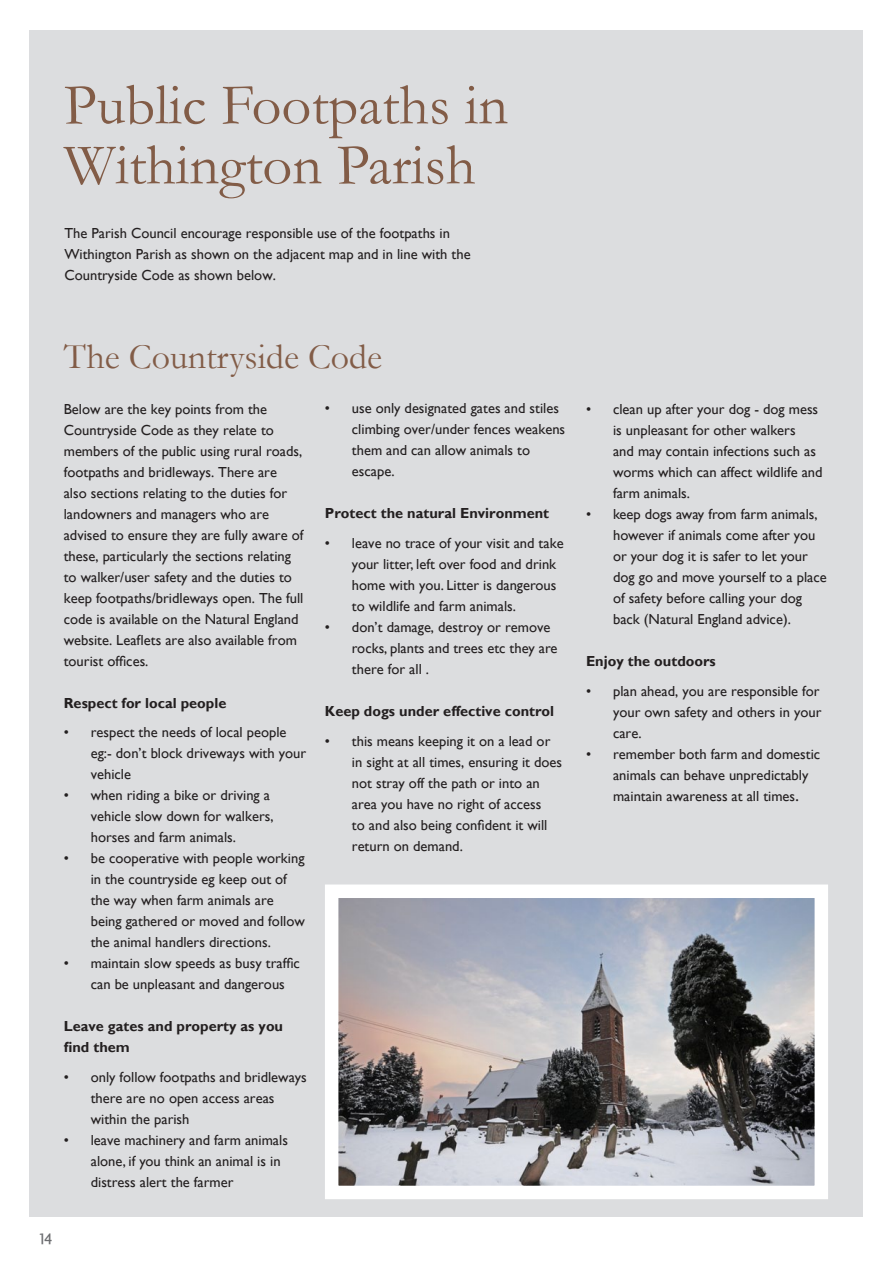
<style>
.page{position:relative;width:893px;height:1263px;background:#fff}
.page>*{position:absolute;margin:0;border:0;box-sizing:border-box;transform-origin:0 0}
.t1{font:58.5px/60px "Garamond";color:#825c47}
.t2{font:36px "Garamond";color:#825c47}
.t3{font:500 16.5px "Agenda";color:#6c6d70}
.t4{font:14.55px/21px "Gill Sans";color:#231f20}
.t5{font:700 14.55px/21px "Gill Sans";color:#231f20}
.s1{font-family:"Minion Pro";font-size:18px}
</style>
<div class="page">
<hr style="left:892px;top:0;width:1px;height:1263px;background:#dcdddf">
<div style="left:30px;top:30px;width:833px;height:1186px;background:#dcdddf"></div>
<img style="left:340px;top:899px;width:473px;height:285px">
<div style="left:325px;top:884px;width:503px;height:315px;border:14px solid #fff"></div>
<p class="t1" style="left:64px;top:73px;width:446px">Public Footpaths in<br>Withington Parish</p>
<p class="t4" style="left:64px;top:222px;width:408px">The Parish Council encourage responsible use of the footpaths in<br>Withington Parish as shown on the adjacent map and in line with the<br>Countryside Code as shown below.</p>
<p class="t2" style="left:64px;top:332px;width:320px">The Countryside Code</p>
<p class="t4" style="left:64px;top:399px;width:241px">Below are the key points from the Countryside Code as they relate to members of the public using rural roads, footpaths and bridleways. There are also sections relating to the duties for landowners and managers who are advised to ensure they are fully aware of these, particularly the sections relating to walker/user safety and the duties to keep footpaths/bridleways open. The full code is available on the Natural England website. Leaflets are also available from tourist offices.</p>
<p class="t5" style="left:64px;top:693px;width:164px">Respect for local people</p>
<p class="t4" style="left:91px;top:722px;width:217px;text-indent:-27px">• respect the needs of local people eg:- don’t block driveways with your vehicle</p>
<p class="t4" style="left:91px;top:785px;width:184px;text-indent:-27px">• when riding a bike or driving a vehicle slow down for walkers, horses and farm animals.</p>
<p class="t4" style="left:91px;top:848px;width:216px;text-indent:-27px">• be cooperative with people working in the countryside eg keep out of the way when farm animals are being gathered or moved and follow the animal handlers directions.</p>
<p class="t4" style="left:91px;top:953px;width:211px;text-indent:-27px">• maintain slow speeds as busy traffic can be unpleasant and dangerous</p>
<p class="t5" style="left:64px;top:1016px;width:221px">Leave gates and property as you find them</p>
<p class="t4" style="left:91px;top:1067px;width:218px;text-indent:-27px">• only follow footpaths and bridleways there are no open access areas within the parish</p>
<p class="t4" style="left:91px;top:1130px;width:199px;text-indent:-27px">• leave machinery and farm animals alone, if you think an animal is in distress alert the farmer</p>
<p class="t4" style="left:352px;top:398px;width:215px;text-indent:-27px">• use only designated gates and stiles climbing over/under fences weakens them and can allow animals to escape.</p>
<p class="t5" style="left:325px;top:503px;width:226px">Protect the natural Environment</p>
<p class="t4" style="left:352px;top:532px;width:213px;text-indent:-27px">• leave no trace of your visit and take your litter, left over food and drink home with you. Litter is dangerous to wildlife and farm animals.</p>
<p class="t4" style="left:352px;top:616px;width:207px;text-indent:-27px">• don’t damage, destroy or remove rocks, plants and trees etc they are there for all .</p>
<p class="t5" style="left:325px;top:701px;width:231px">Keep dogs under effective control</p>
<p class="t4" style="left:352px;top:730px;width:212px;text-indent:-27px">• this means keeping it on a lead or in sight at all times, ensuring it does not stray off the path or into an area you have no right of access<br>to and also being confident it will return on demand.</p>
<p class="t3" style="left:40px;top:1228px;width:14px">14</p>
<p class="t4" style="left:613px;top:399px;width:211px;text-indent:-27px">• clean up after your dog - dog mess is unpleasant for other walkers<br>and may contain infections such as worms which can affect wildlife and farm animals.</p>
<p class="t4" style="left:613px;top:504px;width:215px;text-indent:-27px">• keep dogs away from farm animals, however if animals come after you or your dog it is safer to let your dog go and move yourself to a place of safety before calling your dog back (Natural England advice).</p>
<p class="t5" style="left:586px;top:651px;width:131px">Enjoy the outdoors</p>
<p class="t4" style="left:613px;top:681px;width:210px;text-indent:-27px">• plan ahead, you are responsible for your own safety and others in your care.</p>
<p class="t4" style="left:613px;top:743px;width:209px;text-indent:-27px">• remember both farm and domestic animals can behave unpredictably maintain awareness at all times<span class="s1">.</span></p>
</div>
